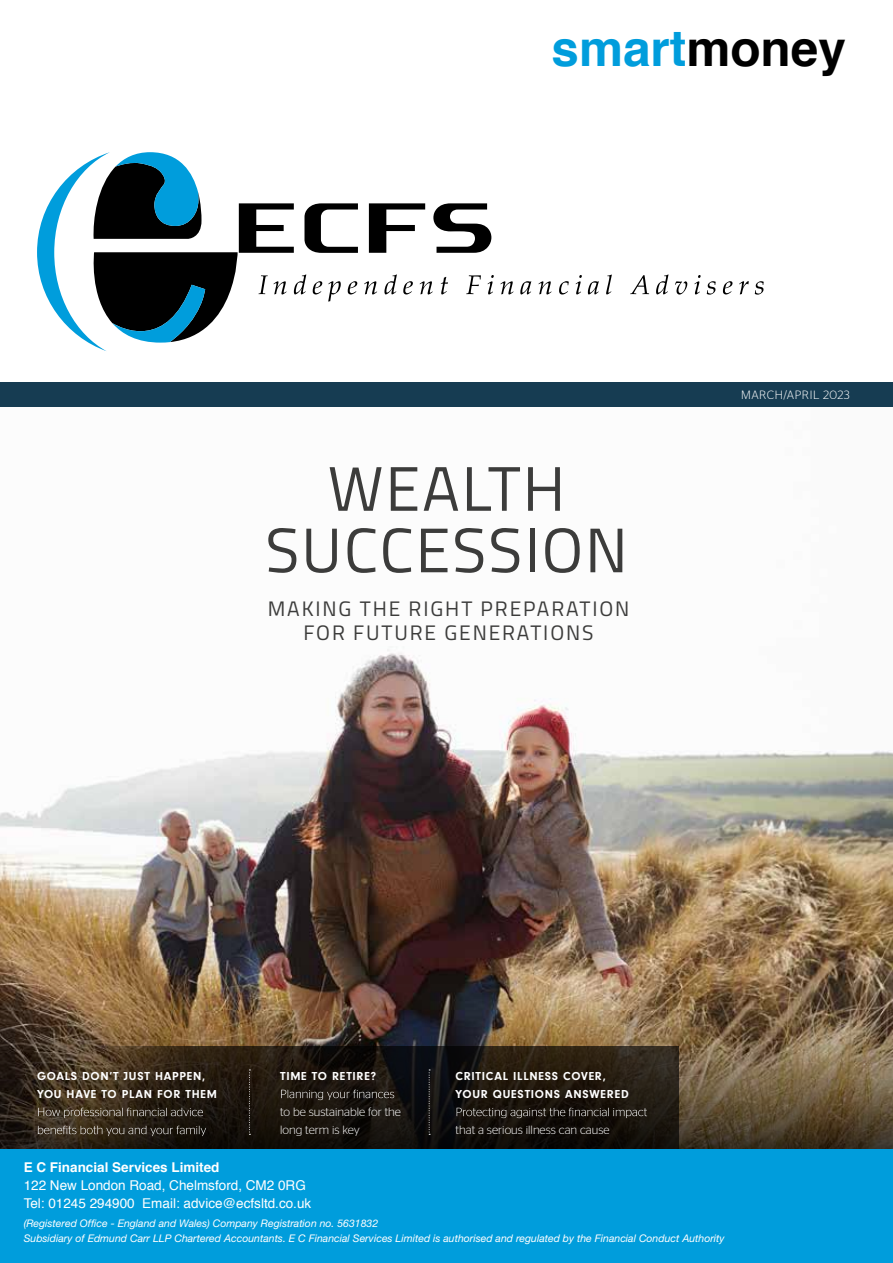
<style>
.page{position:relative;width:893px;height:1263px;background:#fff}
.page>*{position:absolute;margin:0;border:0;box-sizing:border-box;transform-origin:0 0}
.t1{font:63px/61.5px "Titillium";letter-spacing:.03em;color:#3c3c3b;text-align:center}
.t2{font:700 49.5px "Helvetica";color:#009ddc}
.t3{font:21px/24px "Titillium";letter-spacing:.09em;color:#3c3c3b;text-align:center}
.t4{font:13.5px/18px "Helvetica";color:#fff}
.t5{font:700 13.5px "Helvetica";color:#fff}
.t6{font:700 12px/18px "Neuzeit Gro";letter-spacing:.06em;color:#fff}
.t7{font:300 12px/18px "Stag Sans";color:#fff}
.t8{font:300 12px "Stag Sans";letter-spacing:.045em;color:#fff}
.t9{font:italic 10.5px/15px "Helvetica Neue";color:#fff}
.s1{color:#000}
</style>
<div class="page">
<img style="left:0;top:406px;width:893px;height:554px">
<img style="left:0;top:960px;width:893px;height:189px">
<svg style="left:0;top:1046px;width:678px;height:103px;background:#211a11"></svg>
<svg style="left:38px;top:1108px;width:165px;height:10px;background:#4f4639"></svg>
<svg style="left:38px;top:1126px;width:168px;height:10px;background:#484035"></svg>
<svg style="left:281px;top:1090px;width:113px;height:10px"></svg>
<svg style="left:457px;top:1108px;width:190px;height:10px;background:#39342f"></svg>
<svg style="left:249px;top:1069px;width:1px;height:66px"></svg>
<svg style="left:429px;top:1069px;width:1px;height:66px"></svg>
<div style="left:0;top:382px;width:893px;height:24px;background:#163c52"></div>
<div style="left:0;top:1149px;width:893px;height:114px;background:#009ddc"></div>
<svg style="left:364px;top:281px;width:13px;height:13px"></svg>
<svg style="left:384px;top:274px;width:13px;height:20px"></svg>
<svg style="left:403px;top:281px;width:10px;height:13px"></svg>
<svg style="left:420px;top:281px;width:13px;height:13px"></svg>
<svg style="left:441px;top:277px;width:7px;height:17px"></svg>
<svg style="left:466px;top:275px;width:15px;height:19px"></svg>
<svg style="left:488px;top:275px;width:6px;height:19px"></svg>
<svg style="left:500px;top:281px;width:13px;height:13px"></svg>
<svg style="left:520px;top:281px;width:11px;height:13px"></svg>
<svg style="left:538px;top:281px;width:13px;height:13px"></svg>
<svg style="left:559px;top:281px;width:10px;height:13px"></svg>
<svg style="left:576px;top:275px;width:6px;height:19px"></svg>
<svg style="left:588px;top:281px;width:11px;height:13px"></svg>
<svg style="left:606px;top:275px;width:6px;height:19px"></svg>
<svg style="left:630px;top:275px;width:19px;height:19px"></svg>
<svg style="left:656px;top:274px;width:12px;height:20px"></svg>
<svg style="left:675px;top:281px;width:12px;height:14px"></svg>
<svg style="left:694px;top:275px;width:7px;height:19px"></svg>
<svg style="left:707px;top:281px;width:9px;height:14px"></svg>
<svg style="left:723px;top:281px;width:9px;height:13px"></svg>
<svg style="left:739px;top:281px;width:10px;height:13px"></svg>
<svg style="left:755px;top:281px;width:9px;height:14px"></svg>
<svg style="left:369px;top:203px;width:56px;height:50px"></svg>
<svg style="left:433px;top:203px;width:58px;height:50px"></svg>
<svg style="left:37px;top:152px;width:321px;height:199px"></svg>
<h2 class="t2" style="left:551px;top:15px;width:296px">smart<span class="s1">money</span></h2>
<h1 class="t1" style="left:265px;top:455px;width:364px">WEALTH<br>SUCCESSION</h1>
<h3 class="t3" style="left:268px;top:596px;width:363px">MAKING THE RIGHT PREPARATION<br>FOR FUTURE GENERATIONS</h3>
<p class="t8" style="left:741px;top:388px;width:110px">MARCH/APRIL 2023</p>
<p class="t6" style="left:37px;top:1067px;width:181px">GOALS DON’T JUST HAPPEN,<br>YOU HAVE TO PLAN FOR THEM</p>
<p class="t6" style="left:280px;top:1067px;width:97px">TIME TO RETIRE?</p>
<p class="t7" style="left:280px;top:1103px;width:122px">to be sustainable for the long term is key</p>
<p class="t6" style="left:456px;top:1067px;width:175px">CRITICAL ILLNESS COVER,<br>YOUR QUESTIONS ANSWERED</p>
<p class="t7" style="left:456px;top:1121px;width:156px">that a serious illness can cause</p>
<p class="t5" style="left:24px;top:1158px;width:197px">E C Financial Services Limited</p>
<p class="t4" style="left:24px;top:1177px;width:289px">122 New London Road, Chelmsford, CM2 0RG<br>Tel: 01245 294900 Email: advice@ecfsltd.co.uk</p>
<p class="t9" style="left:24px;top:1216px;width:702px">(Registered Office - England and Wales) Company Registration no. 5631832<br>Subsidiary of Edmund Carr LLP Chartered Accountants. E C Financial Services Limited is authorised and regulated by the Financial Conduct Authority</p>
</div>
